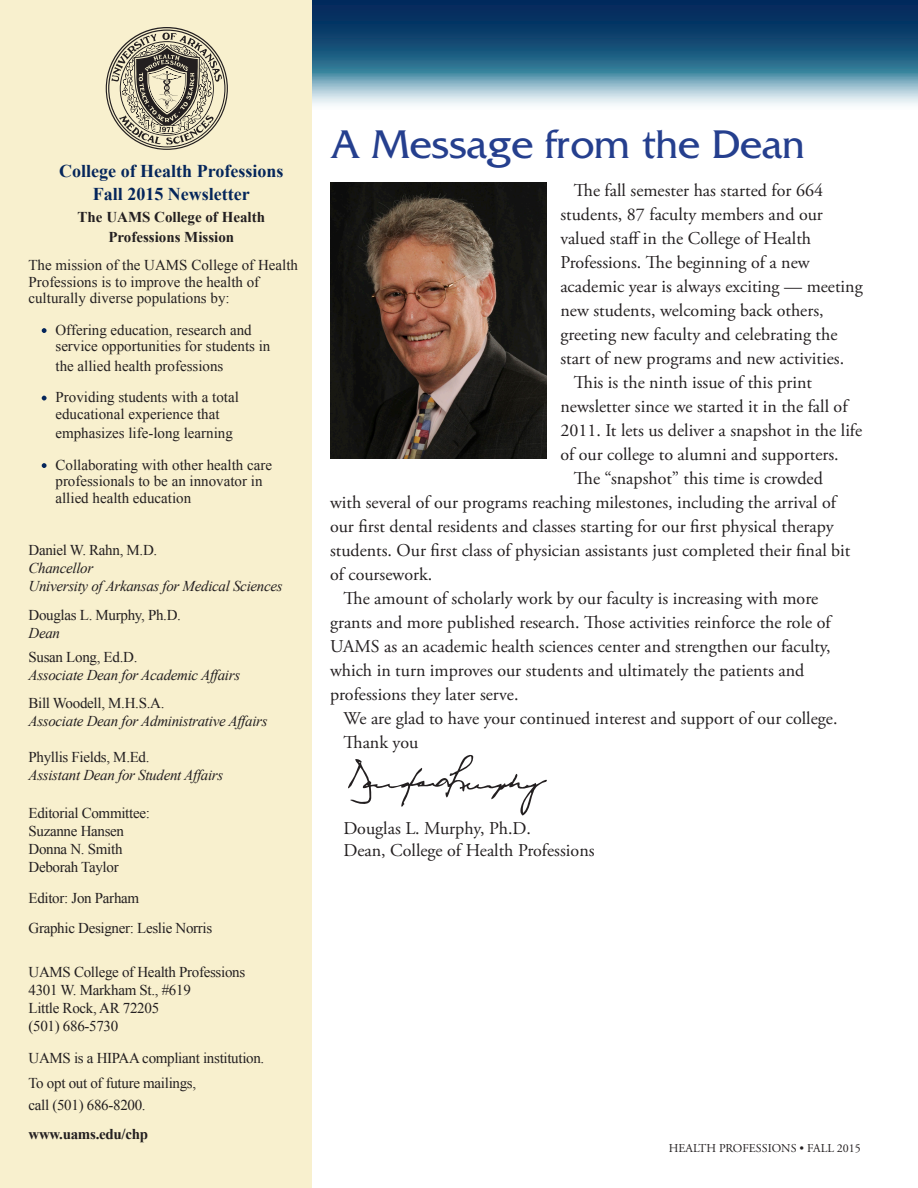
<style>
.page{position:relative;width:918px;height:1188px;background:#fff}
.page>*{position:absolute;margin:0;border:0;box-sizing:border-box;transform-origin:0 0}
.t1{font:42px "Friz Quadrata Std";color:#253f8e}
.Timline_Header{font:18px/24px "Adobe Garamond Pro";color:#231f20}
.t2{font:700 18px/22.5px "Times New Roman";color:#05265b;text-align:center}
.Timline_Header-2{font:15px/22.5px "Times New Roman";letter-spacing:-.02em;color:#231f20}
.Timline_Header-3{font:15px/16.5px "Times New Roman";color:#231f20}
.t3{font:italic 15px "Times New Roman";letter-spacing:-.02em;color:#231f20}
.Timline_Header-4{font:700 15px/19.5px "Times New Roman";color:#231f20;text-align:center}
.Timline_Header-5{font:700 15px "Times New Roman";letter-spacing:-.02em;color:#231f20}
.t4{font:12px "Adobe Garamond Pro";color:#231f20}
</style>
<div class="page">
<svg style="left:312px;top:0;width:606px;height:105px;background:#406f90"></svg>
<div style="left:0;top:0;width:312px;height:1188px;background:#f8f0ce"></div>
<svg style="left:106px;top:27px;width:122px;height:123px"></svg>
<svg style="left:42px;top:328px;width:5px;height:5px"></svg>
<svg style="left:42px;top:396px;width:5px;height:4px"></svg>
<svg style="left:42px;top:463px;width:5px;height:5px"></svg>
<img style="left:330px;top:183px;width:217px;height:275px">
<svg style="left:348px;top:755px;width:199px;height:61px"></svg>
<p class="t2" style="left:59px;top:160px;width:226px">College of Health Professions<br>Fall 2015 Newsletter</p>
<p class="Timline_Header-4" style="left:78px;top:207px;width:189px">The UAMS College of Health<br>Professions Mission</p>
<p class="Timline_Header-3" style="left:28px;top:257px;width:271px">The mission of the UAMS College of Health<br>Professions is to improve the health of culturally diverse populations by:</p>
<p class="Timline_Header-3" style="left:56px;top:321px;width:216px">Offering education, research and service opportunities for students in</p>
<p class="Timline_Header-3" style="left:56px;top:357px;width:169px">the allied health professions</p>
<p class="Timline_Header-3" style="left:56px;top:389px;width:185px">Providing students with a total educational experience that</p>
<p class="Timline_Header-3" style="left:56px;top:425px;width:179px">emphasizes life-long learning</p>
<p class="Timline_Header-3" style="left:56px;top:456px;width:218px">Collaborating with other health care professionals to be an innovator in allied health education</p>
<p class="Timline_Header-2" style="left:28px;top:539px;width:130px">Daniel W. Rahn, M.D.</p>
<p class="t3" style="left:28px;top:558px;width:66px">Chancellor</p>
<p class="t3" style="left:28px;top:576px;width:256px">University of Arkansas for Medical Sciences</p>
<p class="Timline_Header-2" style="left:28px;top:603px;width:154px">Douglas L. Murphy, Ph.D.</p>
<p class="t3" style="left:28px;top:622px;width:33px">Dean</p>
<p class="Timline_Header-2" style="left:28px;top:645px;width:110px">Susan Long, Ed.D.</p>
<p class="t3" style="left:28px;top:664px;width:213px">Associate Dean for Academic Affairs</p>
<p class="Timline_Header-2" style="left:28px;top:692px;width:137px">Bill Woodell, M.H.S.A.</p>
<p class="t3" style="left:28px;top:711px;width:241px">Associate Dean for Administrative Affairs</p>
<p class="Timline_Header-2" style="left:28px;top:746px;width:123px">Phyllis Fields, M.Ed.</p>
<p class="t3" style="left:28px;top:765px;width:196px">Assistant Dean for Student Affairs</p>
<p class="Timline_Header-2" style="left:28px;top:801px;width:123px">Editorial Committee:</p>
<p class="Timline_Header-2" style="left:28px;top:819px;width:97px">Suzanne Hansen</p>
<p class="Timline_Header-2" style="left:28px;top:837px;width:96px">Donna N. Smith</p>
<p class="Timline_Header-2" style="left:28px;top:855px;width:92px">Deborah Taylor</p>
<p class="Timline_Header-2" style="left:28px;top:887px;width:112px">Editor: Jon Parham</p>
<p class="Timline_Header-2" style="left:28px;top:917px;width:185px">Graphic Designer: Leslie Norris</p>
<p class="Timline_Header-2" style="left:28px;top:960px;width:218px">UAMS College of Health Professions</p>
<p class="Timline_Header-2" style="left:28px;top:978px;width:164px">4301 W. Markham St., #619</p>
<p class="Timline_Header-2" style="left:28px;top:996px;width:132px">Little Rock, AR 72205</p>
<p class="Timline_Header-2" style="left:28px;top:1014px;width:91px">(501) 686-5730</p>
<p class="Timline_Header-2" style="left:28px;top:1047px;width:237px">UAMS is a HIPAA compliant institution.</p>
<p class="Timline_Header-2" style="left:28px;top:1071px;width:169px">To opt out of future mailings, call (501) 686-8200.</p>
<p class="Timline_Header-5" style="left:28px;top:1123px;width:121px">www.uams.edu/chp</p>
<p class="t1" style="left:330px;top:120px;width:476px">A Message from the Dean</p>
<p class="Timline_Header" style="left:560px;top:179px;width:304px;text-indent:14px">The fall semester has started for 664 students, 87 faculty members and our valued staff in the College of Health Professions. The beginning of a new academic year is always exciting — meeting new students, welcoming back others, greeting new faculty and celebrating the start of new programs and new activities.</p>
<p class="Timline_Header" style="left:560px;top:371px;width:303px;text-indent:14px">This is the ninth issue of this print newsletter since we started it in the fall of 2011. It lets us deliver a snapshot in the life of our college to alumni and supporters.</p>
<p class="Timline_Header" style="left:330px;top:467px;width:522px;text-indent:244px">The “snapshot” this time is crowded with several of our programs reaching milestones, including the arrival of our first dental residents and classes starting for our first physical therapy students. Our first class of physician assistants just completed their final bit of coursework.</p>
<p class="Timline_Header" style="left:330px;top:587px;width:502px;text-indent:14px">The amount of scholarly work by our faculty is increasing with more grants and more published research. Those activities reinforce the role of UAMS as an academic health sciences center and strengthen our faculty, which in turn improves our students and ultimately the patients and professions they later serve.</p>
<p class="Timline_Header" style="left:344px;top:707px;width:496px">We are glad to have your continued interest and support of our college.</p>
<p class="Timline_Header" style="left:344px;top:731px;width:76px">Thank you</p>
<p class="Timline_Header" style="left:344px;top:817px;width:189px">Douglas L. Murphy, Ph.D.</p>
<p class="Timline_Header" style="left:344px;top:839px;width:253px">Dean, College of Health Professions</p>
<p class="t4" style="left:669px;top:1141px;width:194px">HEALTH PROFESSIONS • FALL 2015</p>
</div>
